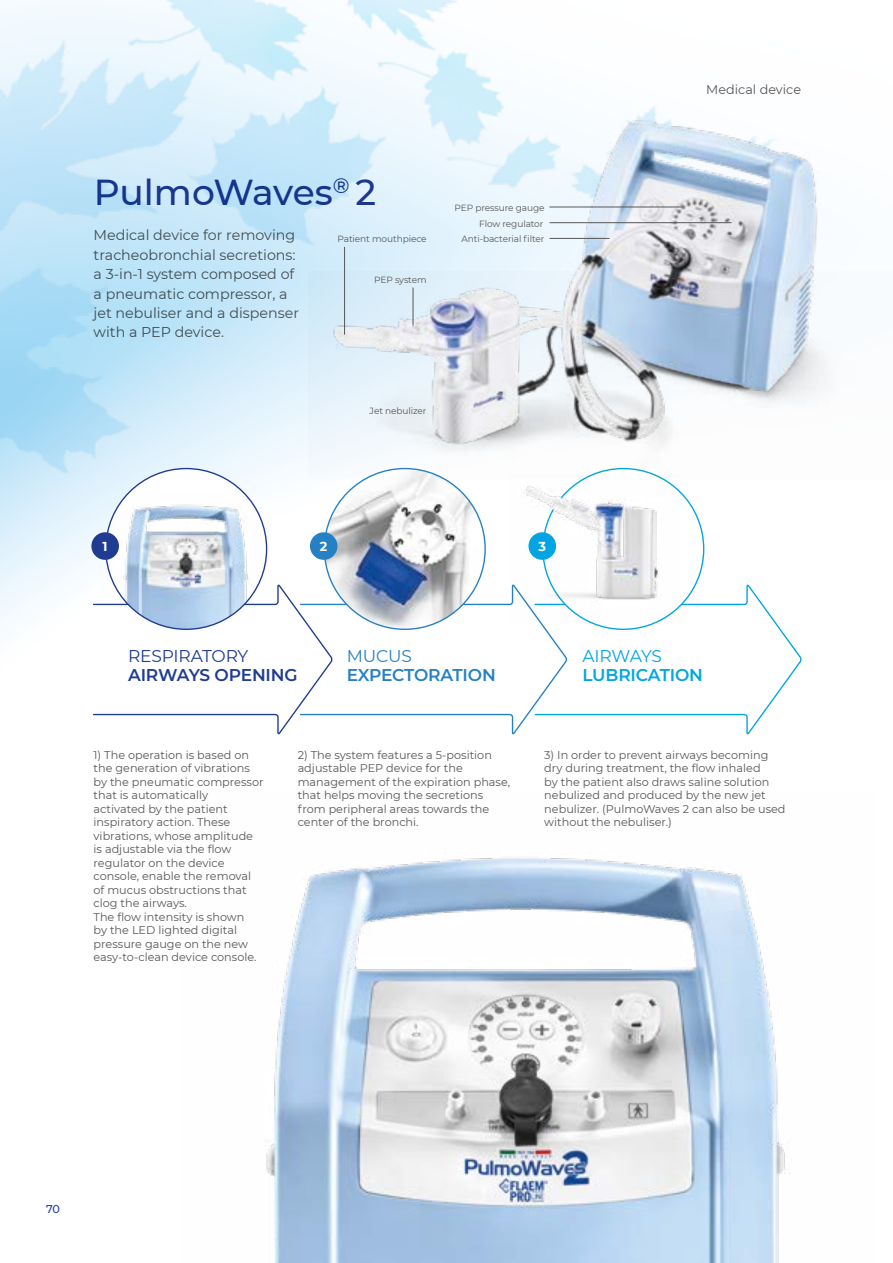
<style>
.page{position:relative;width:893px;height:1263px;background:#fff}
.page>*{position:absolute;margin:0;border:0;box-sizing:border-box;transform-origin:0 0}
.t1{font:500 36px "Montserrat";color:#1f3c90}
.t2{font:600 16.95px "Montserrat";letter-spacing:-.01em;color:#1f3c90}
.t3{font:600 16.95px "Montserrat";letter-spacing:-.015em;color:#2581c4}
.t4{font:16.95px "Montserrat";letter-spacing:-.01em;color:#1f3c90}
.t5{font:600 16.95px "Montserrat";letter-spacing:-.01em;color:#00a6e2}
.t6{font:16.95px "Montserrat";letter-spacing:-.015em;color:#00a6e2}
.t7{font:16.95px "Montserrat";letter-spacing:-.01em;color:#2581c4}
.t8{font:14.25px/19.5px "Montserrat";color:#575756}
.t9{font:700 12.9px "Montserrat";color:#fff}
.t10{font:12.75px "Montserrat";color:#575756}
.t11{font:11.25px/13.5px "Montserrat";color:#575756}
.t12{font:500 11.25px "Montserrat";color:#1f3c90}
.t13{font:9px/15.5px "Montserrat";letter-spacing:-.01em;color:#575756;text-align:right}
</style>
<div class="page">
<img style="left:0;top:501px;width:749px;height:234px">
<img style="left:0;top:0;width:689px;height:501px">
<svg style="left:92px;top:583px;width:710px;height:151px"></svg>
<img style="left:308px;top:95px;width:523px;height:384px">
<div style="left:543px;top:468px;width:161px;height:161px;background:#fff;border-radius:50%"></div>
<div style="left:106px;top:468px;width:161px;height:161px;background:#fff;border-radius:50%"></div>
<img style="left:106px;top:492px;width:161px;height:137px">
<img style="left:324px;top:468px;width:161px;height:161px;border-radius:80px">
<div style="left:91px;top:532px;width:28px;height:28px;background:#1f3c90;border-radius:50%"></div>
<div style="left:310px;top:532px;width:27px;height:28px;background:#2581c4;border-radius:50%"></div>
<img style="left:266px;top:858px;width:524px;height:405px">
<img style="left:507px;top:474px;width:173px;height:148px">
<hr style="left:549px;top:238px;width:60px;height:1px;background:#575756">
<hr style="left:549px;top:207px;width:133px;height:1px;background:#575756">
<hr style="left:549px;top:222px;width:182px;height:1px;background:#575756">
<hr style="left:344px;top:247px;width:1px;height:88px;background:#575756">
<hr style="left:413px;top:287px;width:1px;height:38px;background:#575756">
<h1 class="t1" style="left:94px;top:167px;width:284px">PulmoWaves<sup>®</sup> 2</h1>
<p class="t8" style="left:94px;top:225px;width:207px">Medical device for removing tracheobronchial secretions: a 3-in-1 system composed of a pneumatic compressor, a jet nebuliser and a dispenser with a PEP device.</p>
<p class="t13" style="left:338px;top:231px;width:91px">Patient mouthpiece</p>
<p class="t13" style="left:374px;top:271px;width:54px">PEP system</p>
<p class="t13" style="left:370px;top:402px;width:58px">Jet nebulizer</p>
<p class="t13" style="left:455px;top:200px;width:92px">PEP pressure gauge<br>Flow regulator</p>
<p class="t13" style="left:461px;top:231px;width:84px">Anti-bacterial filter</p>
<p class="t10" style="left:706px;top:81px;width:96px">Medical device</p>
<p class="t9" style="left:103px;top:537px;width:7px">1</p>
<p class="t9" style="left:320px;top:537px;width:9px">2</p>
<p class="t9" style="left:538px;top:537px;width:9px">3</p>
<h2 class="t4" style="left:128px;top:644px;width:122px">RESPIRATORY</h2>
<h2 class="t2" style="left:128px;top:663px;width:171px">AIRWAYS OPENING</h2>
<h2 class="t7" style="left:347px;top:644px;width:67px">MUCUS</h2>
<h2 class="t3" style="left:347px;top:663px;width:151px">EXPECTORATION</h2>
<h2 class="t6" style="left:582px;top:644px;width:81px">AIRWAYS</h2>
<h2 class="t5" style="left:582px;top:663px;width:122px">LUBRICATION</h2>
<p class="t11" style="left:94px;top:747px;width:172px">1) The operation is based on the generation of vibrations by the pneumatic compressor that is automatically<br>activated by the patient inspiratory action. These vibrations, whose amplitude is adjustable via the flow regulator on the device console, enable the removal of mucus obstructions that clog the airways.<br>The flow intensity is shown<br>by the LED lighted digital pressure gauge on the new easy-to-clean device console.</p>
<p class="t11" style="left:298px;top:747px;width:214px">2) The system features a 5-position adjustable PEP device for the management of the expiration phase, that helps moving the secretions from peripheral areas towards the center of the bronchi.</p>
<p class="t11" style="left:544px;top:747px;width:243px">3) In order to prevent airways becoming dry during treatment, the flow inhaled<br>by the patient also draws saline solution nebulized and produced by the new jet nebulizer. (PulmoWaves 2 can also be used without the nebuliser.)</p>
<p class="t12" style="left:46px;top:1201px;width:16px">70</p>
</div>
